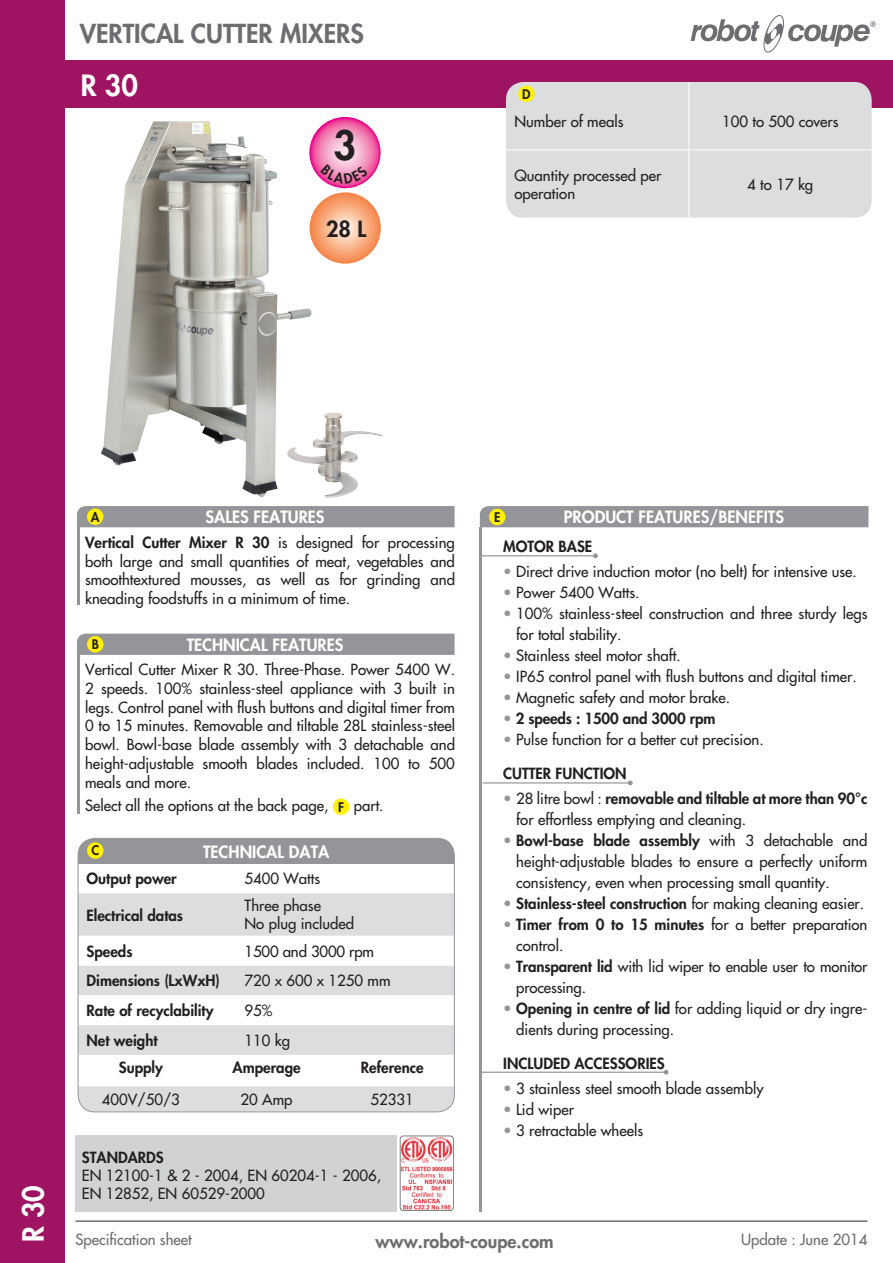
<style>
.page{position:relative;width:893px;height:1263px;background:#fff}
.page>*{position:absolute;margin:0;border:0;box-sizing:border-box;transform-origin:0 0}
.t1{font:800 39.45px "Futura";color:#231f20}
.t2{font:800 28.5px "Futura";color:#fff}
.t3{font:800 25.5px "Futura";color:#6c6d70}
.t4{font:800 21.75px "Futura";color:#231f20}
.t5{font:800 18px "Futura";color:#6c6d70}
.t6{font:800 16.5px "Futura";color:#fff}
.t7{font:15px/18.8px "Futura";color:#231f20}
.t8{font:800 15px "Futura";color:#231f20}
.t9{font:15px "Futura";color:#6c6d70}
.t10{font:800 12.9px "Futura";color:#231f20}
.s1{font-weight:800}
.s2{font-weight:800;font-size:12.9px}
.s3{color:#939598}
.s4{font-weight:400;color:#939598}
.s5{font-weight:400}
</style>
<div class="page">
<div style="left:0;top:60px;width:893px;height:47px;background:#9e1462"></div>
<svg style="left:691px;top:15px;width:185px;height:37px"></svg>
<div style="left:0;top:0;width:65px;height:1263px;background:#9e1462"></div>
<img style="left:314px;top:413px;width:69px;height:85px">
<svg style="left:310px;top:192px;width:71px;height:72px;background:#f8ac80"></svg>
<img style="left:101px;top:121px;width:213px;height:376px">
<svg style="left:310px;top:118px;width:70px;height:70px;background:#f285ba"></svg>
<div style="left:309px;top:117px;width:72px;height:71px;border:1px solid #ed028c;border-radius:50%"></div>
<div style="left:506px;top:82px;width:366px;height:136px;background:#dcdddf"></div>
<hr style="left:689px;top:82px;width:1px;height:68px;background:#fff">
<hr style="left:506px;top:150px;width:183px;height:1px;background:#fff">
<hr style="left:689px;top:150px;width:183px;height:1px;background:#fff">
<hr style="left:689px;top:150px;width:1px;height:68px;background:#fff">
<div style="left:518px;top:86px;width:17px;height:16px;background:#fff101;border-radius:50%"></div>
<hr style="left:76px;top:1220px;width:791px;height:2px;background:#6c6d70">
<hr style="left:480px;top:527px;width:2px;height:685px;background:#939598">
<div style="left:480px;top:506px;width:389px;height:21px;background:#939598"></div>
<hr style="left:77px;top:518px;width:2px;height:86px;background:#939598">
<div style="left:77px;top:506px;width:378px;height:21px;background:#939598"></div>
<div style="left:87px;top:508px;width:17px;height:17px;background:#fff101;border-radius:50%"></div>
<hr style="left:77px;top:646px;width:2px;height:167px;background:#939598">
<div style="left:333px;top:798px;width:16px;height:17px;background:#fff101;border-radius:50%"></div>
<div style="left:77px;top:634px;width:378px;height:21px;background:#939598"></div>
<div style="left:87px;top:636px;width:17px;height:17px;background:#fff101;border-radius:50%"></div>
<div style="left:78px;top:838px;width:376px;height:25px;background:#939598"></div>
<div style="left:80px;top:893px;width:373px;height:162px;background:#dcdddf"></div>
<svg style="left:80px;top:936px;width:373px;height:89px"></svg>
<div style="left:78px;top:1086px;width:376px;height:26px;background:#dcdddf"></div>
<div style="left:78px;top:838px;width:377px;height:274px;border:1px solid #939598;border-radius:17px"></div>
<div style="left:87px;top:842px;width:17px;height:17px;background:#fff101;border-radius:50%"></div>
<div style="left:489px;top:509px;width:17px;height:16px;background:#fff101;border-radius:50%"></div>
<div style="left:76px;top:1135px;width:321px;height:76px;background:#d1d2d4"></div>
<img style="left:399px;top:1135px;width:55px;height:76px">
<hr style="left:483px;top:782px;width:147px;height:1px;background:#939598">
<svg style="left:628px;top:780px;width:5px;height:5px"></svg>
<hr style="left:481px;top:1072px;width:185px;height:1px;background:#939598">
<svg style="left:664px;top:1070px;width:4px;height:5px"></svg>
<hr style="left:482px;top:555px;width:113px;height:1px;background:#939598">
<svg style="left:593px;top:553px;width:5px;height:5px"></svg>
<svg style="left:320px;top:165px;width:48px;height:19px"></svg>
<h3 class="t3" style="left:80px;top:16px;width:286px">VERTICAL CUTTER MIXERS</h3>
<h2 class="t2" style="left:81px;top:66px;width:59px">R 30</h2>
<h1 class="t1" style="left:334px;top:119px;width:24px">3</h1>
<h3 class="t4" style="left:326px;top:214px;width:42px">28 L</h3>
<p class="t10" style="left:522px;top:85px;width:10px">D</p>
<p class="t7" style="left:515px;top:112px;width:111px">Number of meals</p>
<p class="t7" style="left:722px;top:112px;width:118px">100 to 500 covers</p>
<p class="t7" style="left:515px;top:166px;width:148px;line-height:18px">Quantity processed per operation</p>
<p class="t7" style="left:747px;top:175px;width:67px">4 to 17 kg</p>
<h2 class="t2" style="left:14px;top:1242px;width:59px;rotate:-90deg">R 30</h2>
<p class="t10" style="left:91px;top:508px;width:10px">A</p>
<p class="t6" style="left:206px;top:506px;width:121px">SALES FEATURES</p>
<p class="t7" style="left:85px;top:533px;width:371px;text-align:justify"><span class="s1">Vertical Cutter Mixer R 30</span> is designed for processing both large and small quantities of meat, vegetables and smoothtextured mousses, as well as for grinding and kneading foodstuffs in a minimum of time.</p>
<p class="t10" style="left:92px;top:636px;width:9px">B</p>
<p class="t6" style="left:187px;top:634px;width:158px">TECHNICAL FEATURES</p>
<p class="t7" style="left:85px;top:660px;width:371px;text-align:justify">Vertical Cutter Mixer R 30. Three-Phase. Power 5400 W.<br>2 speeds. 100% stainless-steel appliance with 3 built in legs. Control panel with flush buttons and digital timer from 0 to 15 minutes. Removable and tiltable 28L stainless-steel bowl. Bowl-base blade assembly with 3 detachable and height-adjustable smooth blades included. 100 to 500 meals and more.</p>
<p class="t7" style="left:85px;top:796px;width:300px">Select all the options at the back page, <span class="s2">F</span> part.</p>
<p class="t10" style="left:91px;top:842px;width:9px">C</p>
<p class="t6" style="left:203px;top:840px;width:128px">TECHNICAL DATA</p>
<p class="t8" style="left:87px;top:869px;width:92px">Output power</p>
<p class="t7" style="left:245px;top:869px;width:77px">5400 Watts</p>
<p class="t8" style="left:87px;top:905px;width:98px">Electrical datas</p>
<p class="t7" style="left:245px;top:897px;width:111px;line-height:18px">Three phase<br>No plug included</p>
<p class="t8" style="left:87px;top:941px;width:48px">Speeds</p>
<p class="t7" style="left:245px;top:942px;width:131px">1500 and 3000 rpm</p>
<p class="t8" style="left:87px;top:971px;width:135px">Dimensions (LxWxH)</p>
<p class="t7" style="left:245px;top:971px;width:148px">720 x 600 x 1250 mm</p>
<p class="t8" style="left:87px;top:1001px;width:128px">Rate of recyclability</p>
<p class="t7" style="left:245px;top:1001px;width:29px">95%</p>
<p class="t8" style="left:87px;top:1030px;width:73px">Net weight</p>
<p class="t7" style="left:245px;top:1031px;width:47px">110 kg</p>
<p class="t8" style="left:119px;top:1057px;width:46px">Supply</p>
<p class="t8" style="left:233px;top:1057px;width:70px">Amperage</p>
<p class="t8" style="left:361px;top:1057px;width:64px">Reference</p>
<p class="t7" style="left:102px;top:1090px;width:80px">400V/50/3</p>
<p class="t7" style="left:241px;top:1090px;width:54px">20 Amp</p>
<p class="t7" style="left:371px;top:1090px;width:45px">52331</p>
<p class="t8" style="left:82px;top:1147px;width:83px">STANDARDS</p>
<p class="t7" style="left:82px;top:1166px;width:301px;line-height:18px">EN 12100-1 &amp; 2 - 2004, EN 60204-1 - 2006,<br>EN 12852, EN 60529-2000</p>
<p class="t10" style="left:494px;top:508px;width:8px">E</p>
<p class="t6" style="left:564px;top:506px;width:222px">PRODUCT FEATURES/BENEFITS</p>
<p class="t8" style="left:503px;top:536px;width:91px">MOTOR BASE</p>
<p class="t7" style="left:503px;top:562px;width:355px"><span class="s3">•</span> Direct drive induction motor (no belt) for intensive use.</p>
<p class="t7" style="left:503px;top:583px;width:138px"><span class="s3">•</span> Power 5400 Watts.</p>
<p class="t7" style="left:516px;top:603px;width:353px;line-height:21px;text-indent:-13px"><span class="s3">•</span> 100% stainless-steel construction and three sturdy legs for total stability.</p>
<p class="t7" style="left:503px;top:646px;width:179px"><span class="s3">•</span> Stainless steel motor shaft.</p>
<p class="t7" style="left:503px;top:667px;width:355px"><span class="s3">•</span> IP65 control panel with flush buttons and digital timer.</p>
<p class="t7" style="left:503px;top:688px;width:228px"><span class="s3">•</span> Magnetic safety and motor brake.</p>
<p class="t8" style="left:503px;top:709px;width:214px"><span class="s4">•</span> 2 speeds : 1500 and 3000 rpm</p>
<p class="t7" style="left:503px;top:730px;width:262px"><span class="s3">•</span> Pulse function for a better cut precision.</p>
<p class="t8" style="left:503px;top:763px;width:125px">CUTTER FUNCTION</p>
<p class="t7" style="left:516px;top:788px;width:353px;line-height:21px;text-indent:-13px"><span class="s3">•</span> 28 litre bowl : <span class="s1">removable and tiltable at more than 90°c </span>for effortless emptying and cleaning.</p>
<p class="t7" style="left:516px;top:830px;width:353px;line-height:21px;text-align:justify;text-indent:-13px"><span class="s3">•</span> <span class="s1">Bowl-base blade assembly</span> with 3 detachable and height-adjustable blades to ensure a perfectly uniform consistency, even when processing small quantity.</p>
<p class="t8" style="left:503px;top:894px;width:363px"><span class="s4">•</span> Stainless-steel construction <span class="s5">for making cleaning easier.</span></p>
<p class="t7" style="left:516px;top:914px;width:353px;line-height:21px;text-indent:-13px"><span class="s3">•</span> <span class="s1">Timer from 0 to 15 minutes</span> for a better preparation control.</p>
<p class="t7" style="left:516px;top:956px;width:353px;line-height:21px;text-indent:-13px"><span class="s3">•</span> <span class="s1">Transparent lid</span> with lid wiper to enable user to monitor processing.</p>
<p class="t7" style="left:516px;top:998px;width:353px;line-height:21px;text-indent:-13px"><span class="s3">•</span> <span class="s1">Opening in centre of lid</span> for adding liquid or dry ingre&shy;dients during processing.</p>
<p class="t8" style="left:503px;top:1053px;width:163px">INCLUDED ACCESSORIES</p>
<p class="t7" style="left:503px;top:1079px;width:262px"><span class="s3">•</span> 3 stainless steel smooth blade assembly</p>
<p class="t7" style="left:503px;top:1100px;width:72px"><span class="s3">•</span> Lid wiper</p>
<p class="t7" style="left:503px;top:1121px;width:142px"><span class="s3">•</span> 3 retractable wheels</p>
<p class="t9" style="left:76px;top:1230px;width:118px">Specification sheet</p>
<p class="t5" style="left:376px;top:1229px;width:180px">www.robot-coupe.com</p>
<p class="t9" style="left:741px;top:1230px;width:128px">Update : June 2014</p>
</div>
